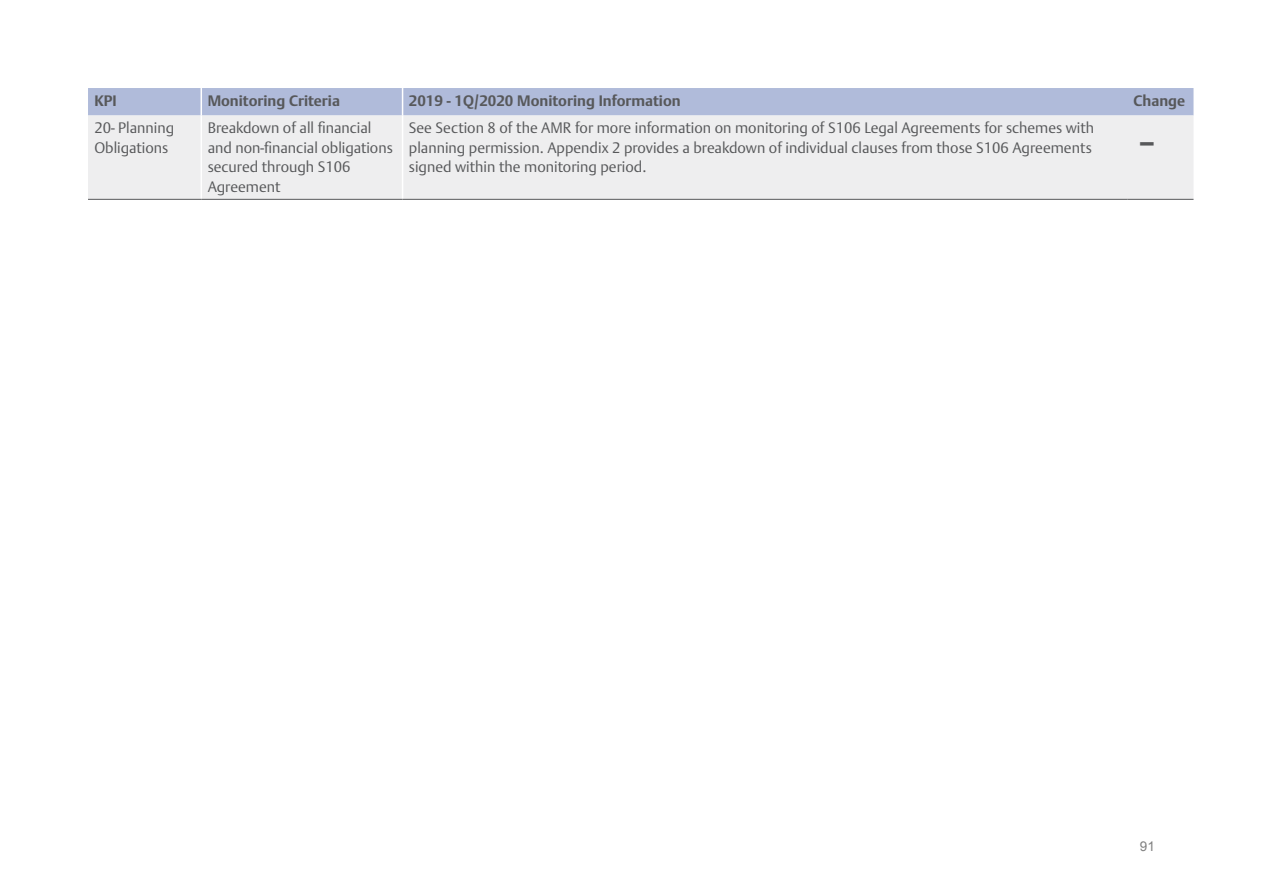
<style>
.page{position:relative;width:1263px;height:893px;background:#fff}
.page>*{position:absolute;margin:0;border:0;box-sizing:border-box;transform-origin:0 0}
.Table_body_text{font:300 15px/19.5px "DTL Argo TOT";color:#57585a}
.Table_column_heading{font:700 15px "DTL Argo TOT";color:#57585a}
.t1{font:13.5px "Arial";color:#808080}
</style>
<div class="page">
<div style="left:88px;top:115px;width:1105px;height:84px;background:#eeeeef"></div>
<div style="left:88px;top:88px;width:1105px;height:27px;background:#b0bbda"></div>
<hr style="left:201px;top:115px;width:1px;height:84px;background:#fff">
<hr style="left:402px;top:115px;width:1px;height:84px;background:#fff">
<hr style="left:88px;top:199px;width:113px;height:1px;background:#57585a">
<hr style="left:201px;top:199px;width:202px;height:1px;background:#57585a">
<hr style="left:403px;top:199px;width:724px;height:1px;background:#57585a">
<hr style="left:1127px;top:199px;width:66px;height:1px;background:#57585a">
<svg style="left:1140px;top:142px;width:14px;height:4px"></svg>
<p class="Table_column_heading" style="left:94px;top:92px;width:24px">KPI</p>
<p class="Table_column_heading" style="left:208px;top:92px;width:134px">Monitoring Criteria</p>
<p class="Table_column_heading" style="left:409px;top:92px;width:273px">2019 - 1Q/2020 Monitoring Information</p>
<p class="Table_column_heading" style="left:1134px;top:92px;width:53px">Change</p>
<p class="Table_body_text" style="left:94px;top:118px;width:81px">20- Planning<br>Obligations</p>
<p class="Table_body_text" style="left:208px;top:118px;width:187px">Breakdown of all financial and non-financial obligations secured through S106<br>Agreement</p>
<p class="Table_body_text" style="left:409px;top:118px;width:687px">See Section 8 of the AMR for more information on monitoring of S106 Legal Agreements for schemes with planning permission. Appendix 2 provides a breakdown of individual clauses from those S106 Agreements signed within the monitoring period.</p>
<p class="t1" style="left:1140px;top:837px;width:17px">91</p>
</div>
